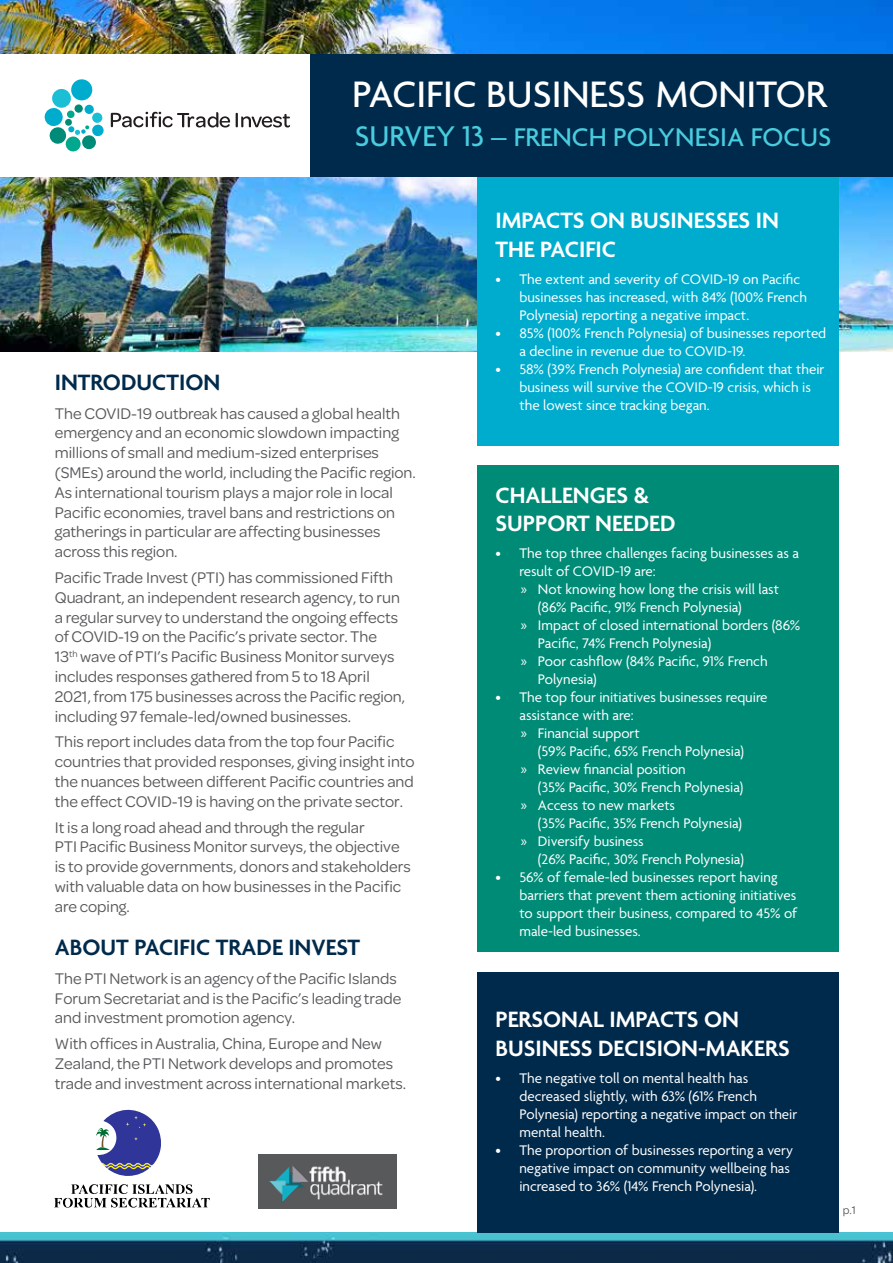
<style>
.page{position:relative;width:893px;height:1263px;background:#fff}
.page>*{position:absolute;margin:0;border:0;box-sizing:border-box;transform-origin:0 0}
.t1{font:500 39.9px "Agenda";color:#fff}
.t2{font:500 27.75px "Agenda";color:#48ccde}
.t3{font:600 24px/28.8px "Agenda";color:#fff}
.t4{font:600 24px "Agenda";color:#002a4b}
.t5{font:16.5px/19.8px "Omnes";color:#58595b}
.t6{font:15px/18px "Agenda";color:#fff}
.t7{font:12px "Omnes";color:#58595b}
.s1{font-size:30.75px}
.s2{font-family:"Myriad Pro"}
</style>
<div class="page">
<img style="left:0;top:0;width:893px;height:351px">
<img style="left:0;top:1232px;width:893px;height:31px">
<div style="left:477px;top:972px;width:362px;height:261px;background:#002a4b"></div>
<div style="left:477px;top:146px;width:362px;height:300px;background:#00accd"></div>
<div style="left:477px;top:466px;width:362px;height:486px;background:#008b77"></div>
<div style="left:0;top:54px;width:313px;height:123px;background:#fff"></div>
<div style="left:310px;top:54px;width:583px;height:123px;background:#002a4b"></div>
<div style="left:259px;top:1154px;width:138px;height:54px;background:#58595b"></div>
<img style="left:263px;top:1166px;width:128px;height:43px">
<svg style="left:54px;top:1184px;width:156px;height:24px"></svg>
<svg style="left:96px;top:1109px;width:65px;height:67px"></svg>
<svg style="left:45px;top:79px;width:59px;height:72px"></svg>
<svg style="left:111px;top:112px;width:119px;height:16px"></svg>
<svg style="left:236px;top:113px;width:54px;height:14px"></svg>
<h1 class="t1" style="left:352px;top:73px;width:476px">PACIFIC BUSINESS MONITOR</h1>
<h2 class="t2" style="left:355px;top:122px;width:478px"><span class="s1">SURVEY 13 –</span> FRENCH POLYNESIA FOCUS</h2>
<h3 class="t4" style="left:55px;top:369px;width:167px">INTRODUCTION</h3>
<p class="t5" style="left:55px;top:402px;width:363px">The COVID-19 outbreak has caused a global health emergency and an economic slowdown impacting millions of small and medium-sized enterprises (SMEs) around the world, including the Pacific region.<br>As international tourism plays a major role in local Pacific economies, travel bans and restrictions on gatherings in particular are affecting businesses across this region.</p>
<p class="t5" style="left:55px;top:567px;width:352px">Pacific Trade Invest (PTI) has commissioned Fifth Quadrant, an independent research agency, to run a regular survey to understand the ongoing effects of COVID-19 on the Pacific’s private sector. The<br>13<sup>th</sup> wave of PTI’s Pacific Business Monitor surveys includes responses gathered from 5 to 18 April 2021, from 175 businesses across the Pacific region, including 97 female-led/owned businesses.</p>
<p class="t5" style="left:55px;top:731px;width:361px">This report includes data from the top four Pacific countries that provided responses, giving insight into the nuances between different Pacific countries and the effect COVID-19 is having on the private sector.</p>
<p class="t5" style="left:55px;top:816px;width:357px">It is a long road ahead and through the regular<br>PTI Pacific Business Monitor surveys, the objective is to provide governments, donors and stakeholders with valuable data on how businesses in the Pacific are coping.</p>
<h3 class="t4" style="left:55px;top:934px;width:307px">ABOUT PACIFIC TRADE INVEST</h3>
<p class="t5" style="left:55px;top:967px;width:348px">The PTI Network is an agency of the Pacific Islands<br>Forum Secretariat and is the Pacific’s leading trade and investment promotion agency.</p>
<p class="t5" style="left:55px;top:1033px;width:353px">With offices in Australia, China, Europe and New<br>Zealand, the PTI Network develops and promotes trade and investment across international markets.</p>
<h3 class="t3" style="left:495px;top:207px;width:285px">IMPACTS ON BUSINESSES IN<br>THE PACIFIC</h3>
<p class="t6" style="left:519px;top:271px;width:289px;text-indent:-24px">• The extent and severity of COVID-19 on Pacific businesses has increased, with 84% (100% French<br>Polynesia) reporting a negative impact.</p>
<p class="t6" style="left:519px;top:325px;width:308px;text-indent:-24px">• 85% (100% French Polynesia) of businesses reported a decline in revenue due to COVID-19.</p>
<p class="t6" style="left:519px;top:361px;width:306px;text-indent:-24px">• 58% (39% French Polynesia) are confident that their business will survive the COVID-19 crisis, which is the lowest since tracking began.</p>
<h3 class="t3" style="left:495px;top:482px;width:182px">CHALLENGES &amp;<br>SUPPORT NEEDED</h3>
<p class="t6" style="left:495px;top:545px;width:305px">• The top three challenges facing businesses as a</p>
<p class="t6" style="left:519px;top:563px;width:138px">result of COVID-19 are:</p>
<p class="t6" style="left:521px;top:581px;width:260px"><span class="s2">»</span> Not knowing how long the crisis will last</p>
<p class="t6" style="left:538px;top:599px;width:205px">(86% Pacific, 91% French Polynesia)</p>
<p class="t6" style="left:521px;top:617px;width:281px"><span class="s2">»</span> Impact of closed international borders (86%</p>
<p class="t6" style="left:538px;top:635px;width:175px">Pacific, 74% French Polynesia)</p>
<p class="t6" style="left:521px;top:653px;width:248px"><span class="s2">»</span> Poor cashflow (84% Pacific, 91% French</p>
<p class="t6" style="left:538px;top:671px;width:60px">Polynesia)</p>
<p class="t6" style="left:495px;top:689px;width:274px">• The top four initiatives businesses require</p>
<p class="t6" style="left:519px;top:707px;width:116px">assistance with are:</p>
<p class="t6" style="left:521px;top:725px;width:120px"><span class="s2">»</span> Financial support</p>
<p class="t6" style="left:538px;top:743px;width:208px">(59% Pacific, 65% French Polynesia)</p>
<p class="t6" style="left:521px;top:761px;width:166px"><span class="s2">»</span> Review financial position</p>
<p class="t6" style="left:538px;top:779px;width:207px">(35% Pacific, 30% French Polynesia)</p>
<p class="t6" style="left:521px;top:797px;width:156px"><span class="s2">»</span> Access to new markets</p>
<p class="t6" style="left:538px;top:815px;width:206px">(35% Pacific, 35% French Polynesia)</p>
<p class="t6" style="left:521px;top:833px;width:124px"><span class="s2">»</span> Diversify business</p>
<p class="t6" style="left:538px;top:851px;width:207px">(26% Pacific, 30% French Polynesia)</p>
<p class="t6" style="left:519px;top:869px;width:279px;text-indent:-24px">• 56% of female-led businesses report having barriers that prevent them actioning initiatives to support their business, compared to 45% of male-led businesses.</p>
<h3 class="t3" style="left:495px;top:1006px;width:296px">PERSONAL IMPACTS ON<br>BUSINESS DECISION-MAKERS</h3>
<p class="t6" style="left:519px;top:1070px;width:279px;text-indent:-24px">• The negative toll on mental health has decreased slightly, with 63% (61% French Polynesia) reporting a negative impact on their mental health.</p>
<p class="t6" style="left:519px;top:1142px;width:275px;text-indent:-24px">• The proportion of businesses reporting a very negative impact on community wellbeing has increased to 36% (14% French Polynesia).</p>
<p class="t7" style="left:843px;top:1201px;width:15px">p.1</p>
</div>
